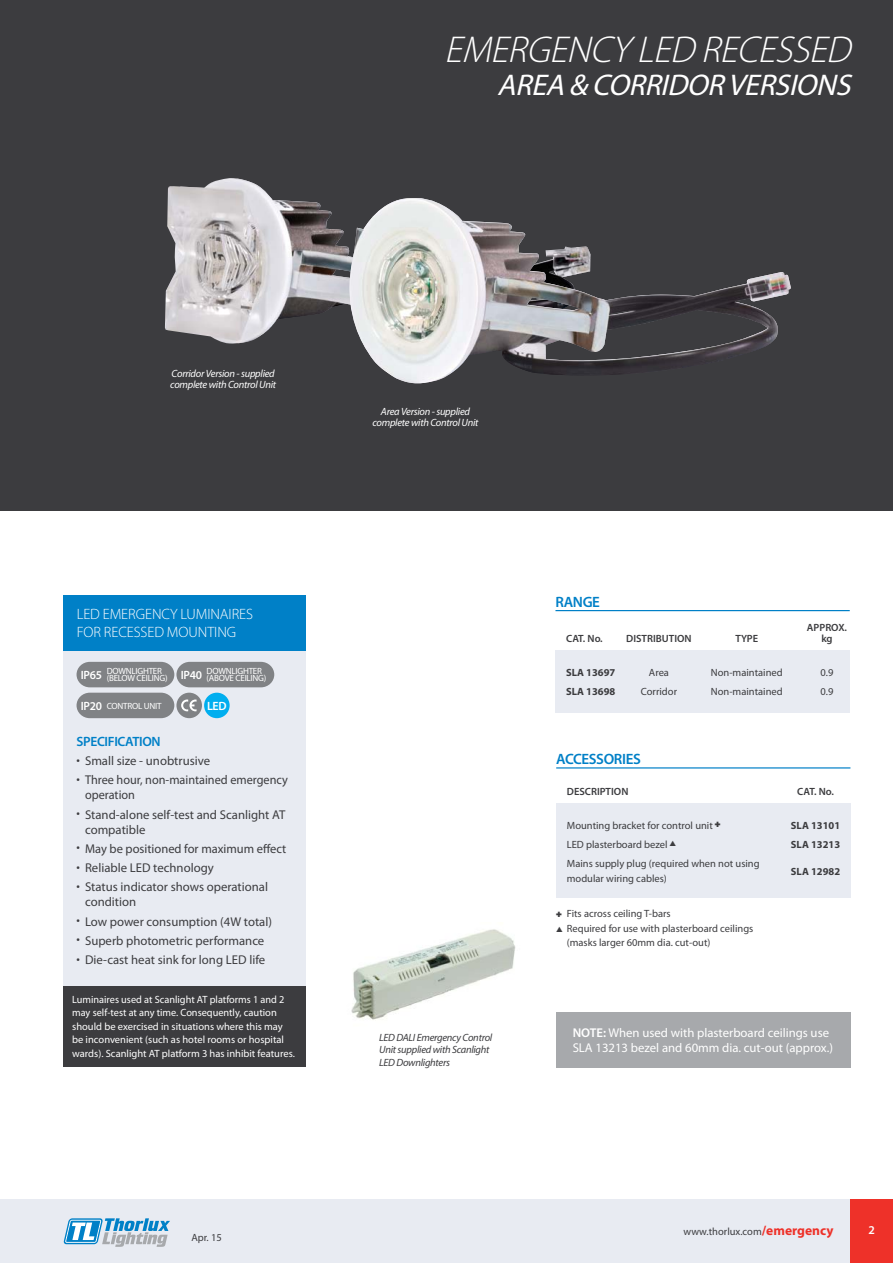
<style>
.page{position:relative;width:893px;height:1263px;background:#fff}
.page>*{position:absolute;margin:0;border:0;box-sizing:border-box;transform-origin:0 0}
.t1{font:italic 300 37.5px "Myriad Pro";color:#fff}
.t2{font:italic 30px "Myriad Pro";color:#fff}
.t3{font:300 15px/18px "Myriad Pro";letter-spacing:-.005em;color:#fff}
.t4{font:600 15px "Myriad Pro";letter-spacing:-.025em;color:#0080c7}
.t5{font:600 13.5px "Myriad Pro";letter-spacing:-.025em;color:#0080c7}
.t6{font:12.75px/15px "Myriad Pro";color:#3c3c3f;scale:.96 1}
.t7{font:12.75px/15px "Myriad Pro";color:#fff}
.t8{font:600 12px "Myriad Pro";color:#fff}
.t9{font:10.5px/15px "Myriad Pro";color:#3c3c3f}
.t10{font:10.5px/13.5px "Myriad Pro";color:#fff}
.t11{font:italic 10.5px/10.5px "Myriad Pro";letter-spacing:-.025em;color:#fff;text-align:center}
.t12{font:italic 10.5px/12.6px "Myriad Pro";letter-spacing:-.025em;color:#3c3c3f}
.t13{font:600 10.5px "Myriad Pro";color:#3c3c3f}
.t14{font:700 10.5px "Myriad Pro";color:#3c3c3f}
.t15{font:9px/7.5px "Myriad Pro";letter-spacing:-.025em;color:#fff}
.s1{font-weight:600;font-size:12px}
.s2{font-weight:600}
.s3{font-weight:700;font-size:13.5px;color:#ee3129}
</style>
<div class="page">
<div style="left:0;top:0;width:893px;height:510px;background:#3c3c3f"></div>
<div style="left:64px;top:595px;width:242px;height:396px;background:#e8ebf2"></div>
<div style="left:64px;top:595px;width:242px;height:56px;background:#0080c7"></div>
<img style="left:165px;top:178px;width:75px;height:166px">
<img style="left:176px;top:179px;width:173px;height:164px">
<img style="left:349px;top:198px;width:442px;height:186px">
<svg style="left:77px;top:662px;width:197px;height:25px;background:#86888b"></svg>
<div style="left:204px;top:693px;width:26px;height:25px;background:#00aeef;border-radius:50%"></div>
<div style="left:176px;top:693px;width:26px;height:25px;background:#808285;border-radius:50%"></div>
<svg style="left:181px;top:699px;width:16px;height:12px"></svg>
<div style="left:77px;top:693px;width:97px;height:25px;background:#808285"></div>
<img style="left:351px;top:929px;width:165px;height:91px">
<div style="left:555px;top:650px;width:295px;height:63px;background:#e8ebf2"></div>
<div style="left:556px;top:803px;width:294px;height:95px;background:#e8ebf2"></div>
<hr style="left:555px;top:610px;width:295px;height:1px;background:#0080c7">
<hr style="left:556px;top:767px;width:294px;height:1px;background:#0080c7">
<div style="left:556px;top:1012px;width:294px;height:55px;background:#a7a9ac"></div>
<div style="left:64px;top:986px;width:242px;height:81px;background:#3c3c3f"></div>
<div style="left:0;top:1199px;width:893px;height:64px;background:#e8ebf2"></div>
<svg style="left:64px;top:1218px;width:106px;height:29px"></svg>
<div style="left:850px;top:1199px;width:43px;height:64px;background:#ee3129"></div>
<h1 class="t1" style="left:444px;top:27px;width:418px">EMERGENCYLED RECESSED</h1>
<h2 class="t2" style="left:497px;top:67px;width:363px">AREA &amp; CORRIDORVERSIONS</h2>
<p class="t11" style="left:170px;top:368px;width:107px;text-align:left">Corridor Version - supplied complete with Control Unit</p>
<p class="t3" style="left:77px;top:605px;width:178px">LED EMERGENCY LUMINAIRES<br>FOR RECESSED MOUNTING</p>
<p class="t15" style="left:107px;top:667px;width:157px;text-indent:-26px"><span class="s1">IP65</span> DOWNLIGHTER<br>(BELOW CEILING) <sup>IP40</sup> DOWNLIGHTER</p>
<p class="t15" style="left:207px;top:674px;width:61px">(ABOVE CEILING)</p>
<p class="t15" style="left:81px;top:702px;width:82px"><span class="s1">IP20</span> CONTROL UNIT</p>
<p class="t8" style="left:207px;top:698px;width:21px">LED</p>
<p class="t5" style="left:77px;top:733px;width:86px">SPECIFICATION</p>
<p class="t6" style="left:77px;top:753px;width:141px">• Small size - unobtrusive</p>
<p class="t6" style="left:85px;top:772px;width:213px;text-indent:-9px">• Three hour, non-maintained emergency operation</p>
<p class="t6" style="left:85px;top:806px;width:210px;text-indent:-9px">• Stand-alone self-test and Scanlight AT compatible</p>
<p class="t6" style="left:77px;top:841px;width:220px">• May be positioned for maximum effect</p>
<p class="t6" style="left:77px;top:860px;width:145px">• Reliable LED technology</p>
<p class="t6" style="left:85px;top:879px;width:192px;text-indent:-9px">• Status indicator shows operational condition</p>
<p class="t6" style="left:77px;top:914px;width:205px">• Low power consumption (4W total)</p>
<p class="t6" style="left:77px;top:933px;width:197px">• Superb photometric performance</p>
<p class="t6" style="left:77px;top:952px;width:198px">• Die-cast heat sink for long LED life</p>
<p class="t10" style="left:72px;top:992px;width:224px">Luminaires used at Scanlight AT platforms 1 and 2 may self-test at any time. Consequently, caution should be exercised in situations where this may be inconvenient (such as hotel rooms or hospital wards). Scanlight AT platform 3 has inhibit features.</p>
<p class="t9" style="left:191px;top:1230px;width:32px">Apr. 15</p>
<p class="t11" style="left:373px;top:406px;width:107px">Area Version - supplied complete with Control Unit</p>
<p class="t12" style="left:379px;top:1031px;width:115px">LED DALI Emergency Control<br>Unit supplied with Scanlight<br>LED Downlighters</p>
<p class="t4" style="left:555px;top:592px;width:46px">RANGE</p>
<p class="t13" style="left:807px;top:621px;width:42px">APPROX.</p>
<p class="t13" style="left:566px;top:631px;width:38px">CAT. No.</p>
<p class="t13" style="left:626px;top:631px;width:67px">DISTRIBUTION</p>
<p class="t13" style="left:735px;top:631px;width:24px">TYPE</p>
<p class="t13" style="left:821px;top:631px;width:13px">kg</p>
<p class="t14" style="left:566px;top:665px;width:51px">SLA 13697</p>
<p class="t9" style="left:649px;top:665px;width:22px">Area</p>
<p class="t9" style="left:711px;top:665px;width:73px">Non-maintained</p>
<p class="t9" style="left:820px;top:665px;width:14px">0.9</p>
<p class="t14" style="left:566px;top:685px;width:51px">SLA 13698</p>
<p class="t9" style="left:641px;top:684px;width:38px">Corridor</p>
<p class="t9" style="left:711px;top:684px;width:73px">Non-maintained</p>
<p class="t9" style="left:820px;top:684px;width:14px">0.9</p>
<p class="t4" style="left:556px;top:749px;width:86px">ACCESSORIES</p>
<p class="t13" style="left:567px;top:784px;width:63px">DESCRIPTION</p>
<p class="t13" style="left:797px;top:784px;width:38px">CAT. No.</p>
<p class="t9" style="left:567px;top:817px;width:155px">Mounting bracket for control unit ✚</p>
<p class="t14" style="left:791px;top:818px;width:51px">SLA 13101</p>
<p class="t9" style="left:567px;top:837px;width:111px">LED plasterboard bezel ▲</p>
<p class="t14" style="left:791px;top:837px;width:51px">SLA 13213</p>
<p class="t9" style="left:567px;top:856px;width:194px">Mains supply plug (required when not using modular wiring cables)</p>
<p class="t14" style="left:791px;top:864px;width:51px">SLA 12982</p>
<p class="t9" style="left:556px;top:906px;width:116px">✚ Fits across ceiling T-bars</p>
<p class="t9" style="left:567px;top:921px;width:188px;line-height:13.5px;text-indent:-11px">▲ Required for use with plasterboard ceilings (masks larger 60mm dia. cut-out)</p>
<p class="t7" style="left:573px;top:1025px;width:262px"><span class="s2">NOTE:</span> When used with plasterboard ceilings use<br>SLA 13213 bezel and 60mm dia. cut-out (approx.)</p>
<p class="t9" style="left:684px;top:1224px;width:151px">www.thorlux.com<span class="s3">/emergency</span></p>
<p class="t8" style="left:868px;top:1222px;width:8px">2</p>
</div>
